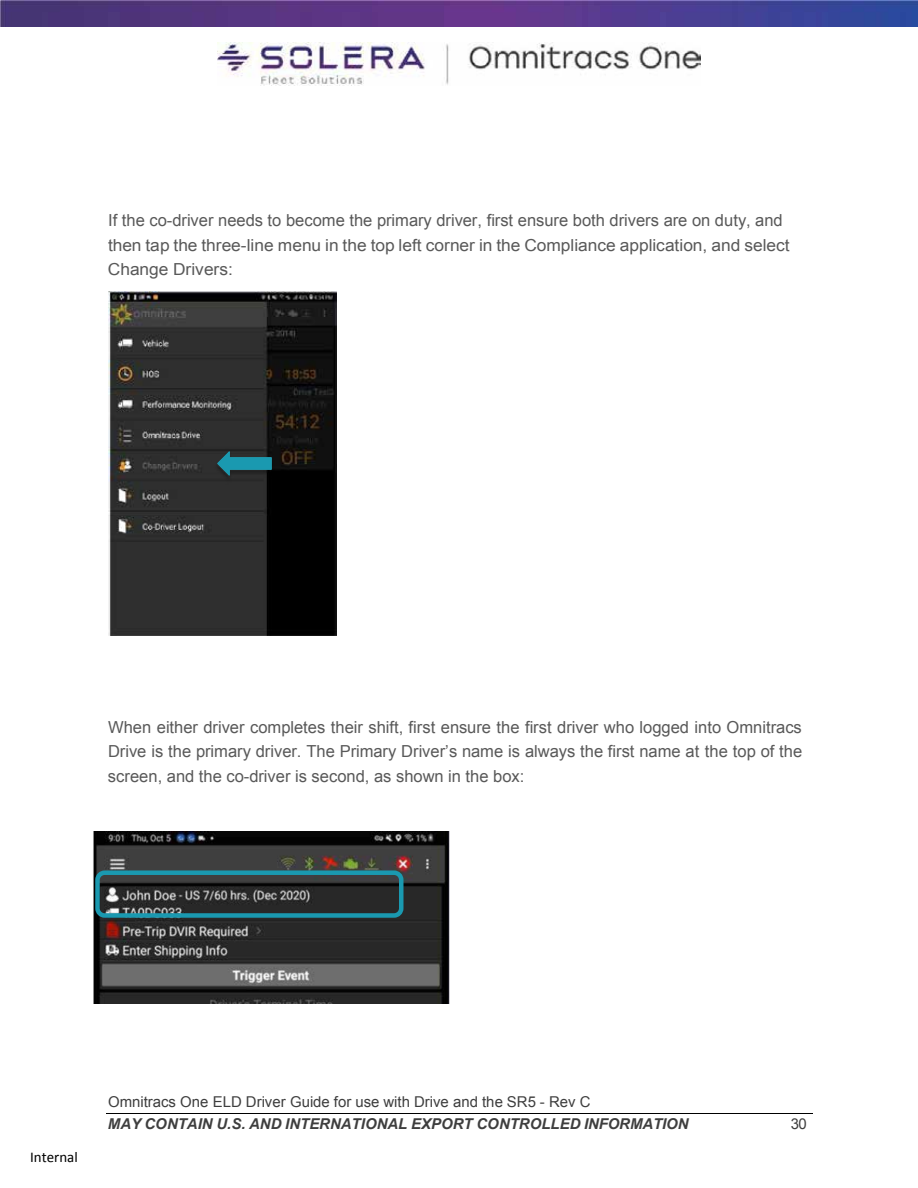
<style>
.page{position:relative;width:918px;height:1188px;background:#fff}
.page>*{position:absolute;margin:0;border:0;box-sizing:border-box;transform-origin:0 0}
.t1{font:16.5px/24.9px "Arial";color:#595959}
.t2{font:15px "Arial";color:#3e3e3e}
.t3{font:italic 700 15px "Arial";color:#3e3e3e}
.t4{font:15px "Calibri";color:#000}
</style>
<div class="page">
<hr style="left:106px;top:1113px;width:706px;height:1px;background:#000">
<img style="left:0;top:0;width:918px;height:27px">
<img style="left:217px;top:42px;width:483px;height:43px">
<img style="left:93px;top:831px;width:356px;height:173px">
<img style="left:108px;top:292px;width:229px;height:344px">
<img style="left:212px;top:448px;width:65px;height:36px">
<svg style="left:216px;top:449px;width:56px;height:29px;background:#215862"></svg>
<div style="left:95px;top:870px;width:309px;height:48px;border:4px solid #1a99b0;border-radius:7px"></div>
<p class="t1" style="left:108px;top:208px;width:683px">If the co-driver needs to become the primary driver, first ensure both drivers are on duty, and then tap the three-line menu in the top left corner in the Compliance application, and select<br>Change Drivers:</p>
<p class="t1" style="left:108px;top:715px;width:696px;text-align:justify">When either driver completes their shift, first ensure the first driver who logged into Omnitracs Drive is the primary driver. The Primary Driver’s name is always the first name at the top of the screen, and the co-driver is second, as shown in the box:</p>
<p class="t4" style="left:30px;top:1146px;width:49px">Internal</p>
<p class="t2" style="left:108px;top:1092px;width:484px">Omnitracs One ELD Driver Guide for use with Drive and the SR5 - Rev C</p>
<p class="t3" style="left:108px;top:1114px;width:582px">MAY CONTAIN U.S. AND INTERNATIONAL EXPORT CONTROLLED INFORMATION</p>
<p class="t2" style="left:791px;top:1114px;width:18px">30</p>
</div>
